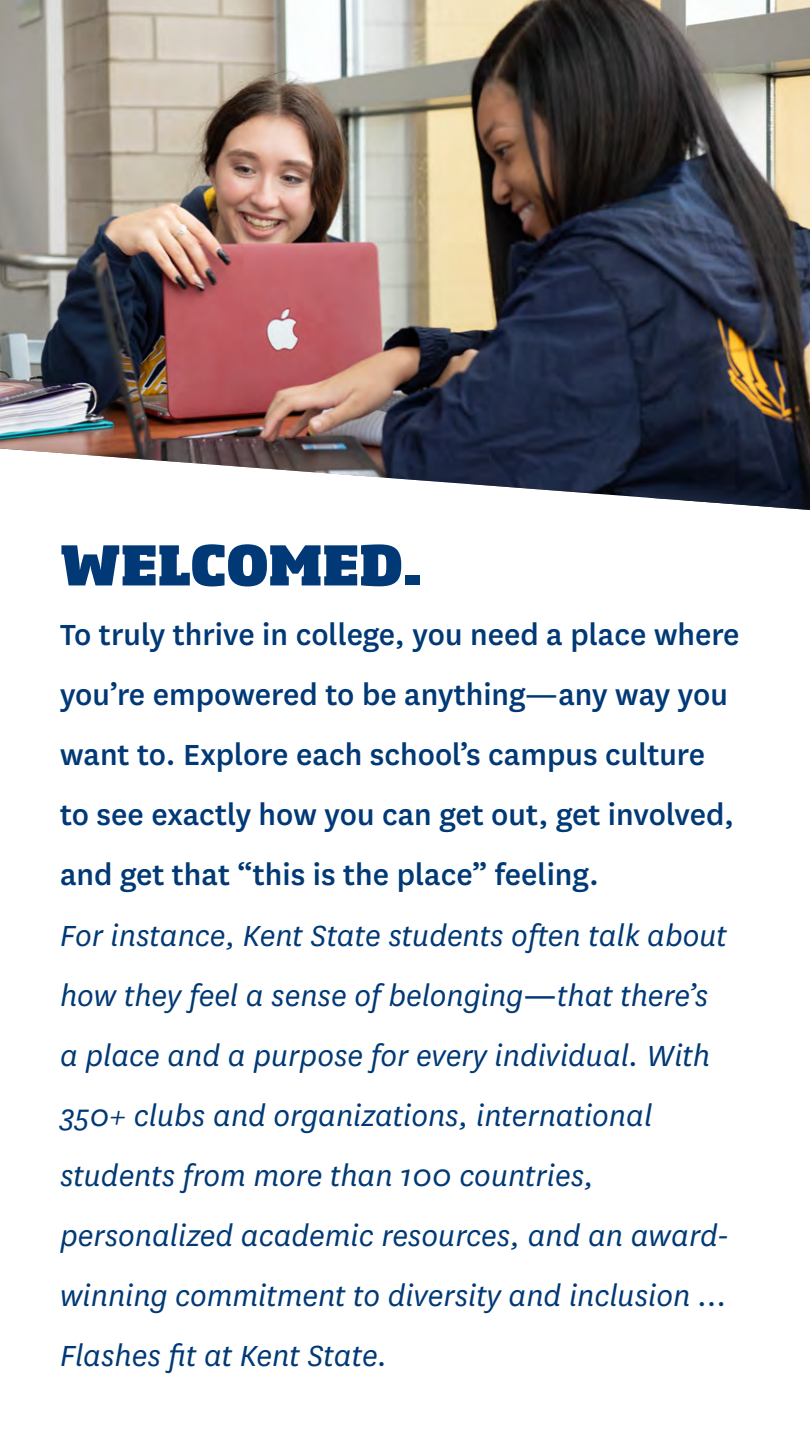
<style>
.page{position:relative;width:810px;height:1440px;background:#fff}
.page>*{position:absolute;margin:0;border:0;box-sizing:border-box;transform-origin:0 0}
.t1{font:800 54px "Soho Std";color:#003976}
.t2{font:italic 34px/60px "National";color:#003976}
.t3{font:500 34px/60px "National";color:#003976}
.s1{font-weight:500;font-style:normal}
</style>
<div class="page">
<img style="left:0;top:0;width:810px;height:510px">
<h1 class="t1" style="left:60px;top:530px;width:363px">WELCOMED.</h1>
<p class="t3" style="left:60px;top:603px;width:681px">To truly thrive in college, you need a place where you’re empowered to be anything—any way you want to. Explore each school’s campus culture to see exactly how you can get out, get involved, and get that “this is the place” feeling.</p>
<p class="t2" style="left:60px;top:904px;width:671px">For instance, Kent State students often talk about how they feel a sense of belonging<span class="s1">—</span>that there’s a place and a purpose for every individual. With 350+ clubs and organizations, international students from more than 100 countries, personalized academic resources, and an award&shy;winning commitment to diversity and inclusion … Flashes fit at Kent State.</p>
</div>
